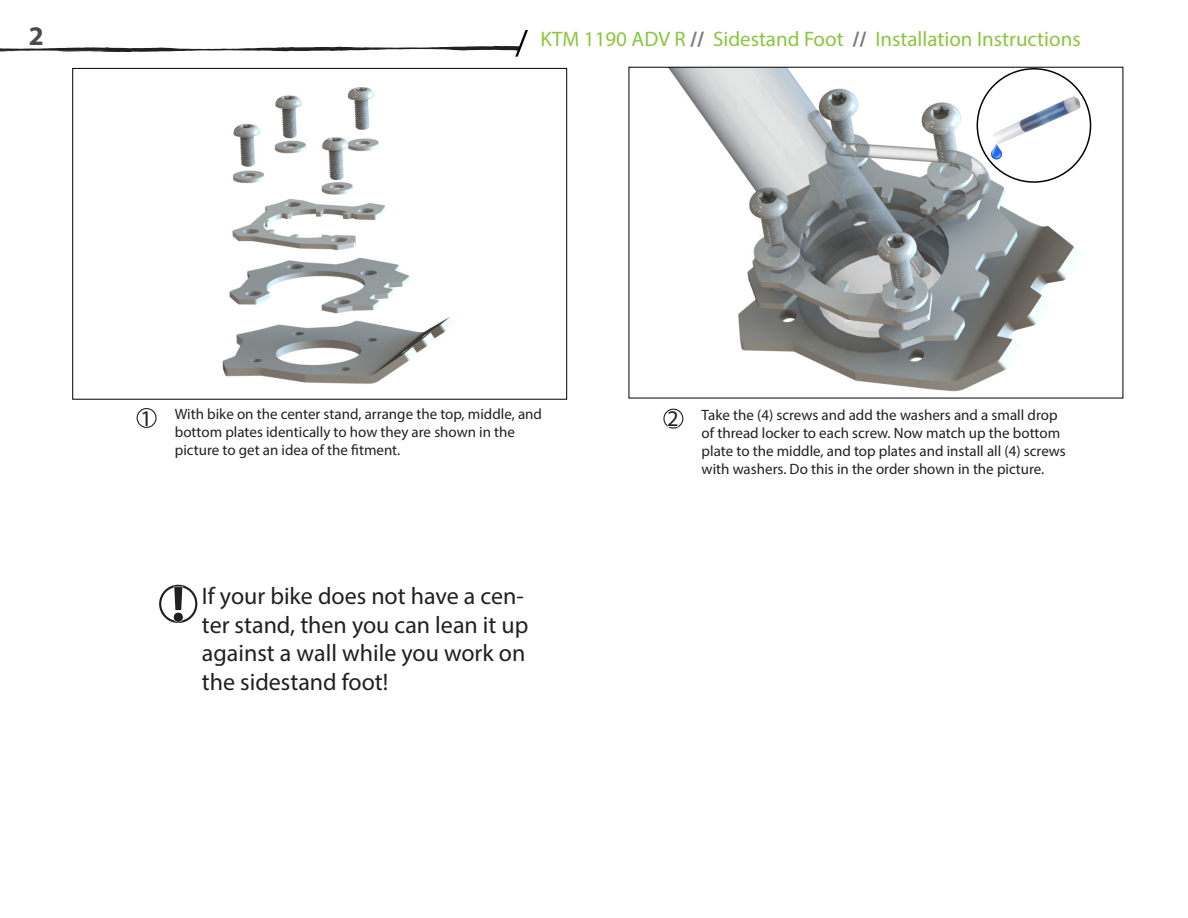
<style>
.page{position:relative;width:1188px;height:918px;background:#fff}
.page>*{position:absolute;margin:0;border:0;box-sizing:border-box;transform-origin:0 0}
.t1{font:700 50.85px "Myriad Pro";color:#231f20}
.t2{font:700 27px "Myriad Pro";color:#494a4b}
.t3{font:24px/28.8px "Myriad Pro";color:#231f20}
.t4{font:22.5px "Myriad Pro";color:#231f20}
.t5{font:21px "Myriad Pro";color:#8bc63e}
.t6{font:15px/18px "Myriad Pro";color:#231f20}
.s1{font-weight:700;color:#7a7c7f}
</style>
<div class="page">
<img style="left:669px;top:69px;width:423px;height:323px">
<svg style="left:0;top:30px;width:528px;height:27px"></svg>
<img style="left:222px;top:87px;width:232px;height:297px">
<div style="left:72px;top:68px;width:495px;height:332px;border:1px solid #000"></div>
<svg style="left:664px;top:409px;width:19px;height:19px"></svg>
<div style="left:663px;top:409px;width:20px;height:20px;border:1px solid #231f20;border-radius:50%"></div>
<svg style="left:667px;top:410px;width:12px;height:18px"></svg>
<div style="left:137px;top:408px;width:20px;height:20px;border:1px solid #231f20;border-radius:50%"></div>
<svg style="left:141px;top:410px;width:8px;height:17px"></svg>
<svg style="left:160px;top:586px;width:36px;height:36px"></svg>
<div style="left:159px;top:585px;width:38px;height:38px;border:2px solid #231f20;border-radius:50%"></div>
<svg style="left:173px;top:586px;width:11px;height:37px"></svg>
<div style="left:977px;top:69px;width:114px;height:113px;background:#fff;border-radius:50%"></div>
<div style="left:977px;top:68px;width:114px;height:115px;border:2px solid #000;border-radius:50%"></div>
<img style="left:993px;top:96px;width:88px;height:47px">
<img style="left:990px;top:143px;width:13px;height:16px">
<h2 class="t2" style="left:29px;top:18px;width:16px">2</h2>
<p class="t5" style="left:540px;top:26px;width:542px">KTM 1190 ADV R <span class="s1">//</span> Sidestand Foot <span class="s1">//</span> Installation Instructions</p>
<p class="t6" style="left:175px;top:405px;width:369px">With bike on the center stand, arrange the top, middle, and bottom plates identically to how they are shown in the picture to get an idea of the fitment.</p>
<p class="t4" style="left:140px;top:404px;width:13px">1</p>
<p class="t4" style="left:667px;top:405px;width:13px">2</p>
<p class="t6" style="left:702px;top:406px;width:366px">Take the (4) screws and add the washers and a small drop of thread locker to each screw. Now match up the bottom plate to the middle, and top plates and install all (4) screws with washers. Do this in the order shown in the picture.</p>
<p class="t1" style="left:172px;top:571px;width:15px">!</p>
<p class="t3" style="left:202px;top:581px;width:328px">If your bike does not have a cen&shy;ter stand, then you can lean it up against a wall while you work on the sidestand foot!</p>
</div>
